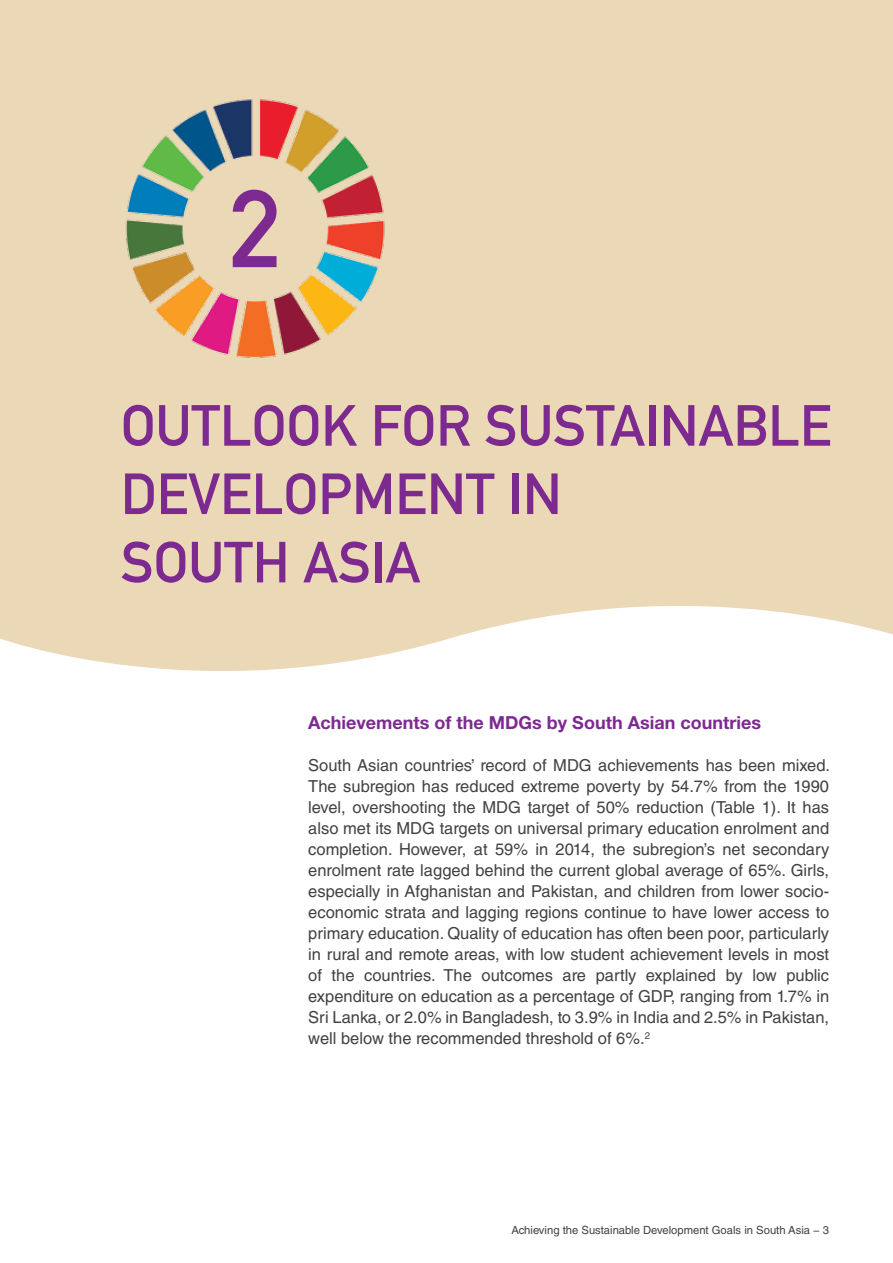
<style>
.page{position:relative;width:893px;height:1263px;background:#fff}
.page>*{position:absolute;margin:0;border:0;box-sizing:border-box;transform-origin:0 0}
.t1{font:700 108px "DIN Alternate";color:#7d2a90}
.t2{font:700 57px/68.4px "DIN Alternate";color:#7d2a90}
.t3{font:700 18px "Helvetica Neue LT Std";color:#7d2a90}
.t4{font:16.5px/21px "Helvetica LT Std";color:#414042;text-align:justify}
.t5{font:11.25px "Helvetica LT Std";color:#414042}
</style>
<div class="page">
<div style="left:0;top:0;width:893px;height:671px;background:#ead8b6"></div>
<img style="left:121px;top:95px;width:269px;height:268px">
<h1 class="t1" style="left:229px;top:147px;width:53px">2</h1>
<h2 class="t2" style="left:121px;top:388px;width:706px">OUTLOOK FOR SUSTAINABLE<br>DEVELOPMENT IN<br>SOUTH ASIA</h2>
<p class="t3" style="left:308px;top:712px;width:454px">Achievements of the MDGs by South Asian countries</p>
<p class="t4" style="left:308px;top:755px;width:523px">South Asian countries’ record of MDG achievements has been mixed.<br>The subregion has reduced extreme poverty by 54.7% from the 1990 level, overshooting the MDG target of 50% reduction (Table 1). It has also met its MDG targets on universal primary education enrolment and completion. However, at 59% in 2014, the subregion’s net secondary enrolment rate lagged behind the current global average of 65%. Girls, especially in Afghanistan and Pakistan, and children from lower socio&shy;economic strata and lagging regions continue to have lower access to primary education. Quality of education has often been poor, particularly in rural and remote areas, with low student achievement levels in most of the countries. The outcomes are partly explained by low public expenditure on education as a percentage of GDP, ranging from 1.7% in Sri Lanka, or 2.0% in Bangladesh, to 3.9% in India and 2.5% in Pakistan, well below the recommended threshold of 6%.<sup>2</sup></p>
<p class="t5" style="left:511px;top:1223px;width:319px">Achieving the Sustainable Development Goals in South Asia − 3</p>
</div>
